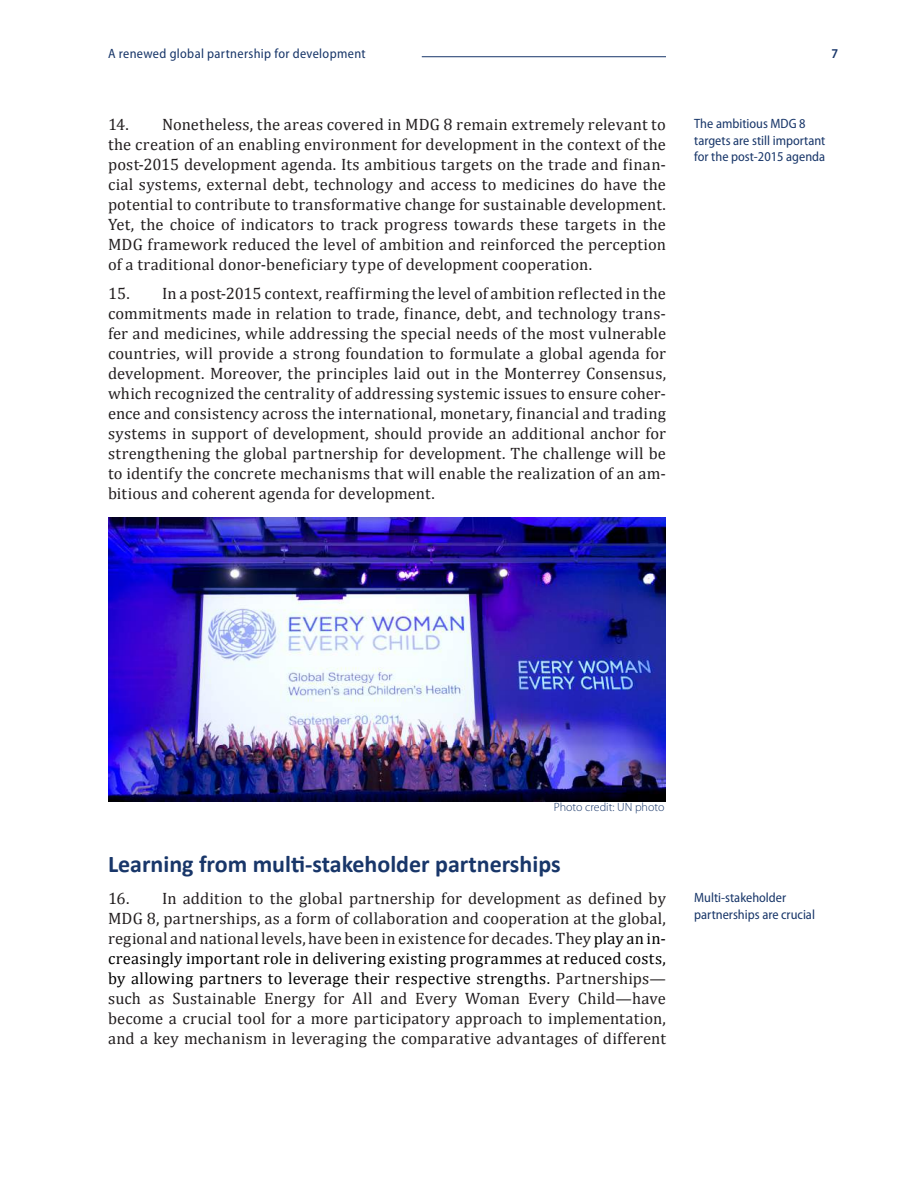
<style>
.page{position:relative;width:918px;height:1188px;background:#fff}
.page>*{position:absolute;margin:0;border:0;box-sizing:border-box;transform-origin:0 0}
.t1{font:700 24px "Calibri";color:#183669}
.t2{font:16.5px/20px "Cambria";letter-spacing:.005em;color:#231f20;text-align:justify}
.t3{font:semi-condensed 13.5px/16.5px "Myriad Pro";color:#183669}
.t4{font:semi-condensed 13.5px "Myriad Pro";letter-spacing:.025em;color:#183669}
.t5{font:600 semi-condensed 13.5px "Myriad Pro";color:#183669}
.t6{font:300 12px "Myriad Pro";color:#183669}
.s1{color:#000}
</style>
<div class="page">
<hr style="left:422px;top:56px;width:244px;height:1px;background:#183669">
<img style="left:108px;top:518px;width:558px;height:284px">
<p class="t4" style="left:108px;top:46px;width:259px">A renewed global partnership for development</p>
<p class="t5" style="left:832px;top:46px;width:8px">7</p>
<p class="t2" style="left:108px;top:114px;width:560px">14. Nonetheless, the areas covered in MDG 8 remain extremely relevant to the creation of an enabling environment for development in the context of the post-2015 development agenda. Its ambitious targets on the trade and finan&shy;cial systems, external debt, technology and access to medicines do have the potential to contribute to transformative change for sustainable development.<br>Yet, the choice of indicators to track progress towards these targets in the MDG framework reduced the level of ambition and reinforced the perception of a traditional donor-beneficiary type of development cooperation.</p>
<p class="t2" style="left:108px;top:283px;width:560px">15. In a post-2015 context, reaffirming the level of ambition reflected in the commitments made in relation to trade, finance, debt, and technology trans&shy;fer and medicines, while addressing the special needs of the most vulnerable countries, will provide a strong foundation to formulate a global agenda for development. Moreover, the principles laid out in the Monterrey Consensus, which recognized the centrality of addressing systemic issues to ensure coher&shy;ence and consistency across the international, monetary, financial and trading systems in support of development, should provide an additional anchor for strengthening the global partnership for development. The challenge will be to identify the concrete mechanisms that will enable the realization of an am&shy;bitious and coherent agenda for development.</p>
<p class="t3" style="left:694px;top:116px;width:133px">The ambitious MDG 8 targets are still important for the post-2015 agenda</p>
<p class="t6" style="left:554px;top:800px;width:112px">Photo credit: UN photo</p>
<h1 class="t1" style="left:108px;top:849px;width:454px">Learning from multi-stakeholder partnerships</h1>
<p class="t2" style="left:108px;top:888px;width:560px">16. In addition to the global partnership for development as defined by MDG 8, partnerships, as a form of collaboration and cooperation at the global, regional and national levels, have been in existence for decades. They <span class="s1">play an in&shy;creasingly important role in delivering existing programmes at reduced costs, by allowing partners to leverage their respective strengths.</span> Partnerships— such as Sustainable Energy for All and Every Woman Every Child—have become a crucial tool for a more participatory approach to implementation, and a key mechanism in leveraging the comparative advantages of different</p>
<p class="t3" style="left:694px;top:890px;width:122px">Multi-stakeholder partnerships are crucial</p>
</div>
